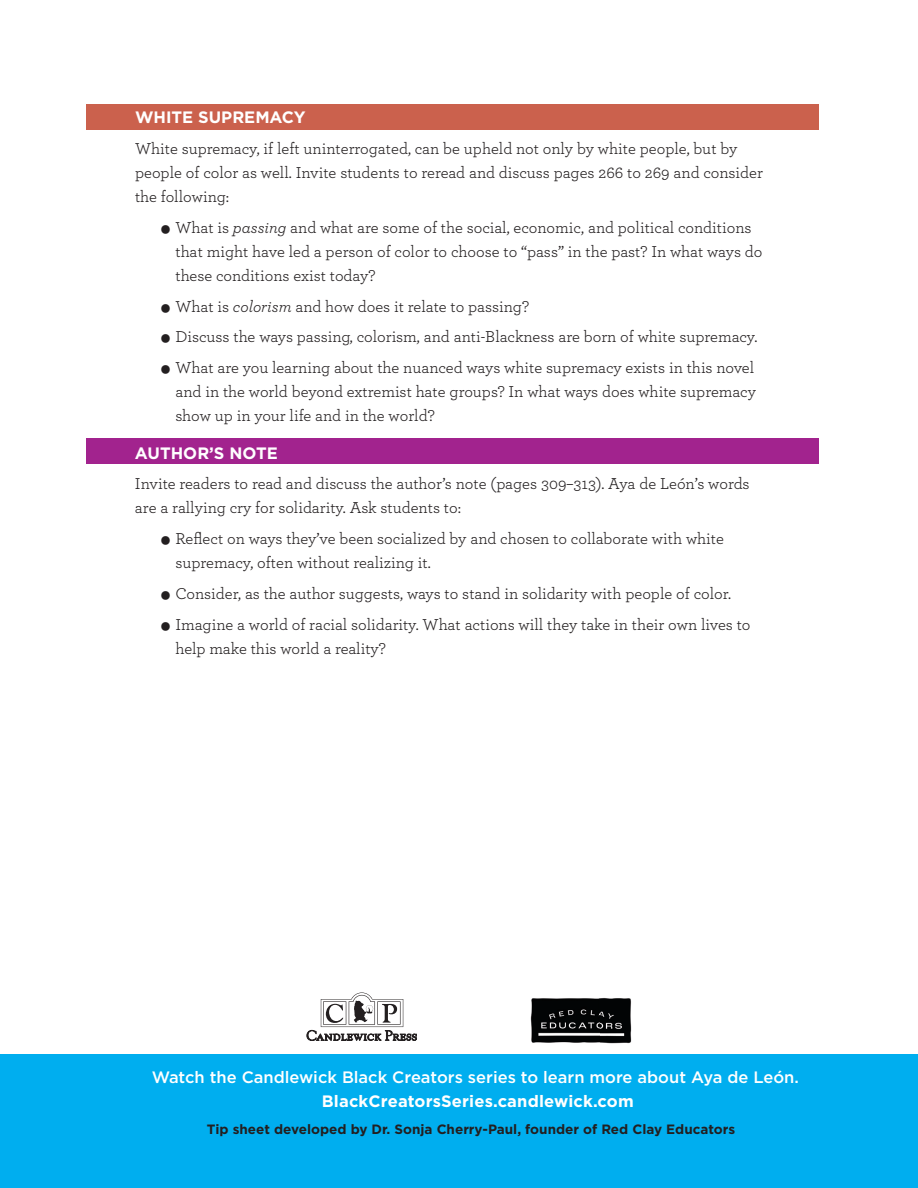
<style>
.page{position:relative;width:918px;height:1188px;background:#fff}
.page>*{position:absolute;margin:0;border:0;box-sizing:border-box;transform-origin:0 0}
.t1{font:16.5px/24px "Archer";color:#231f20}
.t2{font:500 16.5px "Gotham";color:#fff}
.t3{font:700 16.5px "Gotham";letter-spacing:.005em;color:#fff}
.t4{font:700 13.5px "Gotham";color:#231f20}
.s1{font-style:italic}
</style>
<div class="page">
<div style="left:0;top:1055px;width:918px;height:133px;background:#00aeef"></div>
<div style="left:87px;top:104px;width:732px;height:25px;background:#cb614d"></div>
<div style="left:87px;top:438px;width:732px;height:26px;background:#a2238e"></div>
<svg style="left:307px;top:993px;width:110px;height:48px"></svg>
<img style="left:530px;top:998px;width:102px;height:46px">
<p class="t3" style="left:135px;top:107px;width:172px">WHITE SUPREMACY</p>
<p class="t1" style="left:135px;top:136px;width:630px">White supremacy, if left uninterrogated, can be upheld not only by white people, but by people of color as well. Invite students to reread and discuss pages 266 to 269 and consider the following:</p>
<p class="t1" style="left:175px;top:215px;width:589px;text-indent:-15px">• What is <span class="s1">passing</span> and what are some of the social, economic, and political conditions that might have led a person of color to choose to “pass” in the past? In what ways do these conditions exist today?</p>
<p class="t1" style="left:160px;top:293px;width:370px">• What is <span class="s1">colorism</span> and how does it relate to passing?</p>
<p class="t1" style="left:160px;top:324px;width:599px">• Discuss the ways passing, colorism, and anti-Blackness are born of white supremacy.</p>
<p class="t1" style="left:175px;top:355px;width:582px;text-align:justify;text-indent:-15px">• What are you learning about the nuanced ways white supremacy exists in this novel and in the world beyond extremist hate groups? In what ways does white supremacy show up in your life and in the world?</p>
<p class="t3" style="left:135px;top:442px;width:144px">AUTHOR’S NOTE</p>
<p class="t1" style="left:135px;top:471px;width:616px">Invite readers to read and discuss the author’s note (pages 309–313). Aya de León’s words are a rallying cry for solidarity. Ask students to:</p>
<p class="t1" style="left:175px;top:526px;width:550px;text-indent:-15px">• Reflect on ways they’ve been socialized by and chosen to collaborate with white supremacy, often without realizing it.</p>
<p class="t1" style="left:160px;top:581px;width:572px">• Consider, as the author suggests, ways to stand in solidarity with people of color.</p>
<p class="t1" style="left:175px;top:611px;width:577px;text-indent:-15px">• Imagine a world of racial solidarity. What actions will they take in their own lives to help make this world a reality?</p>
<p class="t2" style="left:152px;top:1066px;width:649px">Watch the Candlewick Black Creators series to learn more about Aya de León.</p>
<p class="t3" style="left:322px;top:1090px;width:313px">BlackCreatorsSeries.candlewick.com</p>
<p class="t4" style="left:207px;top:1120px;width:530px">Tip sheet developed by Dr. Sonja Cherry-Paul, founder of Red Clay Educators</p>
</div>
